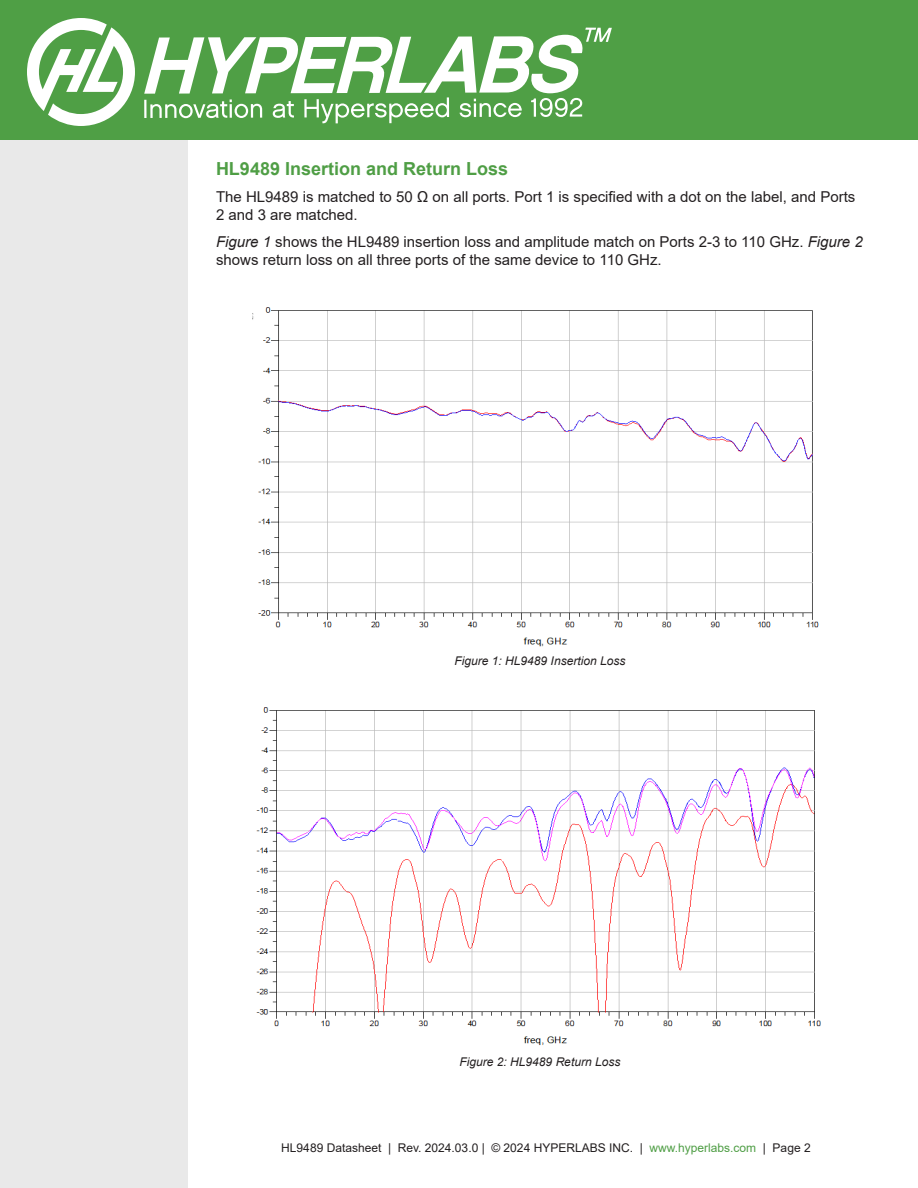
<style>
.page{position:relative;width:918px;height:1188px;background:#fff}
.page>*{position:absolute;margin:0;border:0;box-sizing:border-box;transform-origin:0 0}
.DS_Par_Content{font:700 18px "Arial";color:#4f9e45}
.DS_Par_Content-2{font:15px/18px "Arial";color:#231f20}
.t1{font:12px "Arial";color:#231f20}
.DS_Par_Caption{font:italic 12px "Arial";color:#231f20}
.s1{font-style:italic}
.s2{color:#4f9e45}
</style>
<div class="page">
<div style="left:0;top:1px;width:188px;height:1187px;background:#e9e9e9"></div>
<div style="left:0;top:0;width:918px;height:140px;background:#4f9f45"></div>
<svg style="left:27px;top:18px;width:108px;height:108px"></svg>
<svg style="left:144px;top:28px;width:468px;height:96px"></svg>
<img style="left:252px;top:307px;width:567px;height:340px">
<img style="left:256px;top:707px;width:565px;height:338px">
<p class="DS_Par_Content" style="left:216px;top:156px;width:294px">HL9489 Insertion and Return Loss</p>
<p class="DS_Par_Content-2" style="left:216px;top:188px;width:641px">The HL9489 is matched to 50 Ω on all ports. Port 1 is specified with a dot on the label, and Ports<br>2 and 3 are matched.</p>
<p class="DS_Par_Content-2" style="left:216px;top:233px;width:648px"><span class="s1">Figure 1</span> shows the HL9489 insertion loss and amplitude match on Ports 2-3 to 110 GHz. <span class="s1">Figure 2 </span>shows return loss on all three ports of the same device to 110 GHz.</p>
<p class="DS_Par_Caption" style="left:455px;top:653px;width:172px">Figure 1: HL9489 Insertion Loss</p>
<p class="DS_Par_Caption" style="left:460px;top:1054px;width:162px">Figure 2: HL9489 Return Loss</p>
<p class="t1" style="left:281px;top:1139px;width:531px">HL9489 Datasheet | Rev. 2024.03.0 | © 2024 HYPERLABS INC. | <span class="s2">www.hyperlabs.com</span> | Page 2</p>
</div>
